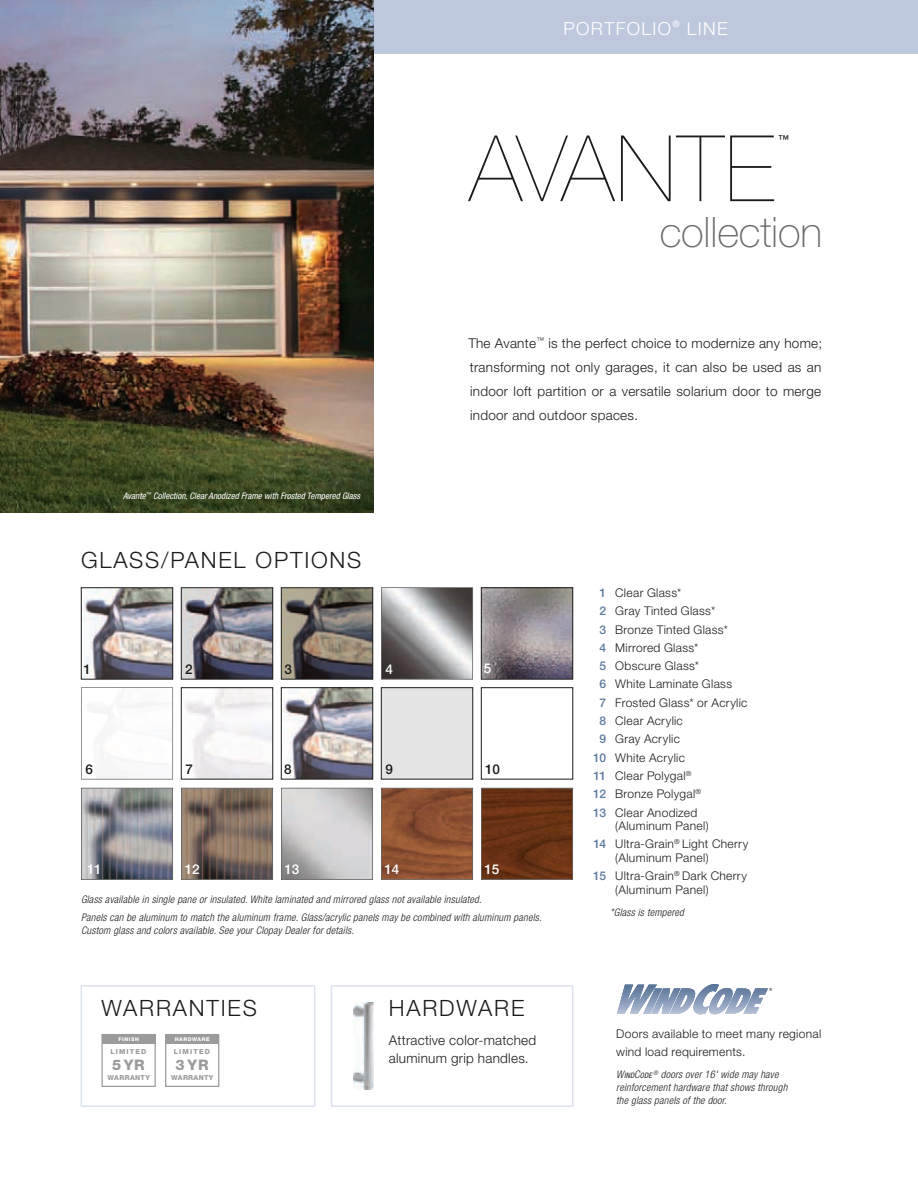
<style>
.page{position:relative;width:918px;height:1188px;background:#fff}
.page>*{position:absolute;margin:0;border:0;box-sizing:border-box;transform-origin:0 0}
.t1{font:200 91.95px "Helvetica Neue";letter-spacing:.02em;color:#1c1c1a}
.t2{font:100 42px "Helvetica Neue";letter-spacing:-.005em;color:#686969}
.t3{font:300 22.5px "Helvetica Neue";letter-spacing:.08em;color:#1c1c1a}
.t4{font:300 18px "Helvetica Neue";letter-spacing:.075em;color:#fff}
.t5{font:800 14.55px "Helvetica Neue";letter-spacing:.115em;color:#9b9b9c}
.t6{font:300 13.5px/24px "Helvetica Neue";letter-spacing:.02em;color:#1c1c1a}
.t7{font:500 13.5px "Helvetica Neue";letter-spacing:-.015em;color:#fff}
.t8{font:500 13.5px "Helvetica Neue";color:#1c1c1a}
.t9{font:300 12px/18.3px "Helvetica Neue";letter-spacing:.025em;color:#1c1c1a}
.t10{font:500 10.95px "Helvetica Neue";color:#1c1c1a}
.t11{font:italic 300 condensed 10.5px/12.6px "Helvetica Neue";letter-spacing:.02em;color:#1c1c1a}
.t12{font:italic condensed 9px "Helvetica Neue";color:#fff}
.t13{font:italic condensed 7.5px "Helvetica Neue";letter-spacing:.02em;color:#1c1c1a}
.t14{font:800 6.9px "Helvetica Neue";letter-spacing:.05em;color:#9b9b9c}
.t15{font:800 6.9px "Helvetica Neue";letter-spacing:.17em;color:#9b9b9c}
.t16{font:800 5.1px "Helvetica Neue";letter-spacing:.12em;color:#fff}
.s1{font-weight:500;color:#5b799f}
.s2{font-weight:300;font-size:10.5px}
</style>
<div class="page">
<div style="left:373px;top:0;width:545px;height:54px;background:#bdc8dd"></div>
<img style="left:0;top:0;width:374px;height:513px">
<div style="left:81px;top:985px;width:234px;height:122px;border:2px solid #dce2ee"></div>
<svg style="left:331px;top:985px;width:242px;height:122px"></svg>
<div style="left:165px;top:1034px;width:54px;height:53px;border:1px solid #9b9b9c"></div>
<div style="left:166px;top:1035px;width:53px;height:9px;background:#9b9b9c"></div>
<div style="left:101px;top:1034px;width:55px;height:53px;border:1px solid #9b9b9c"></div>
<div style="left:102px;top:1035px;width:53px;height:9px;background:#9b9b9c"></div>
<img style="left:353px;top:1003px;width:21px;height:86px">
<svg style="left:381px;top:587px;width:92px;height:92px"></svg>
<img style="left:382px;top:588px;width:91px;height:91px">
<img style="left:281px;top:687px;width:92px;height:93px">
<svg style="left:181px;top:687px;width:92px;height:93px"></svg>
<svg style="left:81px;top:687px;width:92px;height:92px"></svg>
<img style="left:82px;top:688px;width:91px;height:91px">
<svg style="left:481px;top:587px;width:92px;height:93px;background:#898288"></svg>
<div style="left:381px;top:687px;width:92px;height:93px;background:#e5e5e5"></div>
<svg style="left:481px;top:687px;width:92px;height:93px"></svg>
<svg style="left:481px;top:788px;width:92px;height:92px;background:#673316"></svg>
<svg style="left:381px;top:788px;width:92px;height:92px;background:#8c5233"></svg>
<svg style="left:281px;top:788px;width:92px;height:92px;background:#c5c4c5"></svg>
<svg style="left:81px;top:788px;width:92px;height:92px;background:#8a8c92"></svg>
<img style="left:82px;top:788px;width:1px;height:91px">
<svg style="left:181px;top:788px;width:92px;height:92px;background:#7a685c"></svg>
<img style="left:272px;top:788px;width:1px;height:91px">
<img style="left:181px;top:587px;width:92px;height:93px">
<svg style="left:281px;top:587px;width:92px;height:93px;background:#6d6760"></svg>
<img style="left:81px;top:587px;width:92px;height:93px">
<svg style="left:617px;top:984px;width:155px;height:30px"></svg>
<h3 class="t4" style="left:564px;top:17px;width:166px">PORTFOLIO<sup>®</sup> LINE</h3>
<h1 class="t1" style="left:469px;top:116px;width:307px">AVANTE</h1>
<p class="t10" style="left:778px;top:132px;width:12px">™</p>
<h2 class="t2" style="left:660px;top:208px;width:164px">collection</h2>
<p class="t12" style="left:123px;top:491px;width:239px">Avante<sup>™</sup> Collection, Clear Anodized Frame with Frosted Tempered Glass</p>
<h3 class="t3" style="left:81px;top:546px;width:282px">GLASS/PANEL OPTIONS</h3>
<p class="t6" style="left:468px;top:331px;width:355px;text-align:justify">The Avante<sup>™</sup> is the perfect choice to modernize any home; transforming not only garages, it can also be used as an indoor loft partition or a versatile solarium door to merge indoor and outdoor spaces.</p>
<p class="t8" style="left:84px;top:661px;width:9px">1</p>
<p class="t8" style="left:185px;top:661px;width:9px">2</p>
<p class="t8" style="left:285px;top:661px;width:9px">3</p>
<p class="t8" style="left:85px;top:761px;width:9px">6</p>
<p class="t8" style="left:186px;top:761px;width:9px">7</p>
<p class="t8" style="left:284px;top:761px;width:9px">8</p>
<p class="t7" style="left:386px;top:661px;width:9px">4</p>
<p class="t7" style="left:484px;top:661px;width:9px">5</p>
<p class="t8" style="left:385px;top:761px;width:9px">9</p>
<p class="t8" style="left:485px;top:761px;width:16px">10</p>
<p class="t7" style="left:87px;top:861px;width:16px">11</p>
<p class="t7" style="left:185px;top:861px;width:16px">12</p>
<p class="t7" style="left:284px;top:861px;width:16px">13</p>
<p class="t7" style="left:385px;top:861px;width:16px">14</p>
<p class="t7" style="left:484px;top:861px;width:16px">15</p>
<p class="t11" style="left:81px;top:890px;width:462px;line-height:18px">Glass available in single pane or insulated. White laminated and mirrored glass not available insulated.<br>Panels can be aluminum to match the aluminum frame. Glass/acrylic panels may be combined with aluminum panels.</p>
<p class="t11" style="left:81px;top:923px;width:275px">Custom glass and colors available. See your Clopay Dealer for details.</p>
<h3 class="t3" style="left:101px;top:994px;width:157px">WARRANTIES</h3>
<h3 class="t3" style="left:389px;top:994px;width:137px">HARDWARE</h3>
<p class="t16" style="left:118px;top:1036px;width:22px">FINISH</p>
<p class="t6" style="left:389px;top:1031px;width:149px;line-height:18px">Attractive color-matched aluminum grip handles.</p>
<p class="t16" style="left:175px;top:1036px;width:36px">HARDWARE</p>
<p class="t15" style="left:110px;top:1047px;width:38px">LIMITED</p>
<p class="t15" style="left:174px;top:1047px;width:38px">LIMITED</p>
<p class="t5" style="left:112px;top:1056px;width:34px">5YR</p>
<p class="t5" style="left:176px;top:1056px;width:35px">3YR</p>
<p class="t14" style="left:108px;top:1074px;width:44px">WARRANTY</p>
<p class="t14" style="left:171px;top:1074px;width:44px">WARRANTY</p>
<p class="t9" style="left:599px;top:583px;width:83px"><span class="s1">1</span> Clear Glass*</p>
<p class="t9" style="left:599px;top:602px;width:117px"><span class="s1">2</span> Gray Tinted Glass*</p>
<p class="t9" style="left:599px;top:620px;width:130px"><span class="s1">3</span> Bronze Tinted Glass*</p>
<p class="t9" style="left:599px;top:638px;width:101px"><span class="s1">4</span> Mirrored Glass*</p>
<p class="t9" style="left:599px;top:656px;width:101px"><span class="s1">5</span> Obscure Glass*</p>
<p class="t9" style="left:599px;top:675px;width:134px"><span class="s1">6</span> White Laminate Glass</p>
<p class="t9" style="left:599px;top:693px;width:150px"><span class="s1">7</span> Frosted Glass* or Acrylic</p>
<p class="t9" style="left:599px;top:711px;width:85px"><span class="s1">8</span> Clear Acrylic</p>
<p class="t9" style="left:599px;top:730px;width:82px"><span class="s1">9</span> Gray Acrylic</p>
<p class="t9" style="left:593px;top:748px;width:93px"><span class="s1">10</span> White Acrylic</p>
<p class="t9" style="left:594px;top:766px;width:100px"><span class="s1">11</span> Clear Polygal<sup>®</sup></p>
<p class="t9" style="left:593px;top:785px;width:109px"><span class="s1">12</span> Bronze Polygal<sup>®</sup></p>
<p class="t9" style="left:593px;top:803px;width:106px"><span class="s1">13</span> Clear Anodized</p>
<p class="t9" style="left:593px;top:816px;width:156px;text-indent:22px">(Aluminum Panel)<br><span class="s1">14</span> Ultra-Grain<sup>®</sup> Light Cherry</p>
<p class="t9" style="left:593px;top:848px;width:155px;text-indent:22px">(Aluminum Panel)<br><span class="s1">15</span> Ultra-Grain<sup>®</sup> Dark Cherry</p>
<p class="t9" style="left:615px;top:880px;width:95px">(Aluminum Panel)</p>
<p class="t11" style="left:610px;top:906px;width:75px">*Glass is tempered</p>
<p class="t9" style="left:616px;top:1024px;width:207px">Doors available to meet many regional wind load requirements.</p>
<p class="t13" style="left:616px;top:1072px;width:37px"><span class="s2">W</span>IND<span class="s2">C</span>ODE</p>
<p class="t11" style="left:616px;top:1068px;width:173px;text-indent:37px"><sup>®</sup> doors over 16' wide may have reinforcement hardware that shows through the glass panels of the door.</p>
</div>
